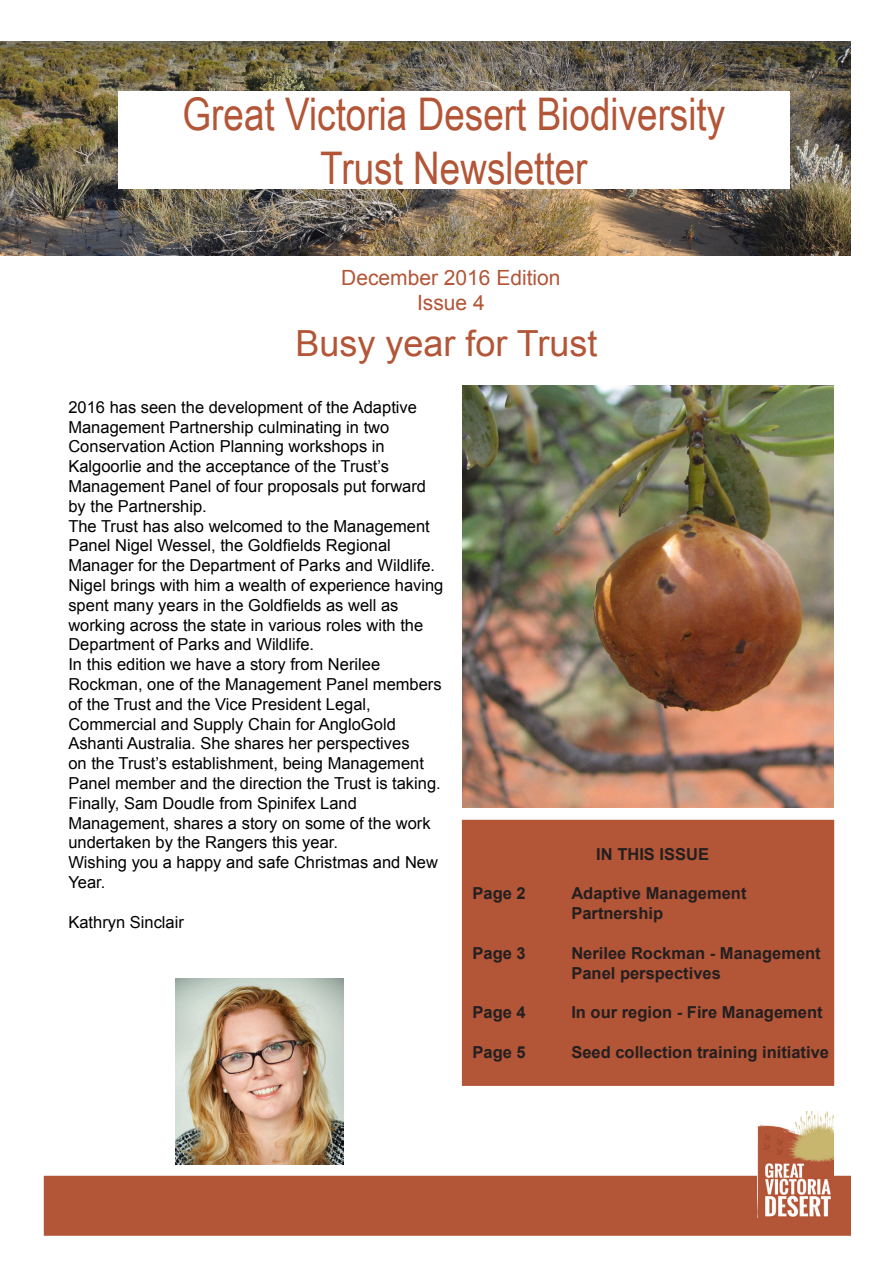
<style>
.page{position:relative;width:893px;height:1263px;background:#fff}
.page>*{position:absolute;margin:0;border:0;box-sizing:border-box;transform-origin:0 0}
.t1{font:45px "Arial Narrow";color:#b35537}
.t2{font:36px "Arial";color:#b35537}
.t3{font:21px "Arial";color:#b35537}
.t4{font:16.5px/19.8px "Arial";color:#000}
.t5{font:700 16.5px/19.8px "Arial";color:#231f20}
</style>
<div class="page">
<img style="left:0;top:41px;width:850px;height:214px">
<div style="left:463px;top:820px;width:370px;height:265px;background:#b35537"></div>
<div style="left:462px;top:820px;width:372px;height:266px;border:2px solid #b35537"></div>
<div style="left:44px;top:1176px;width:807px;height:60px;background:#b35537"></div>
<img style="left:758px;top:1111px;width:75px;height:106px">
<div style="left:118px;top:92px;width:672px;height:97px;background:#fff"></div>
<img style="left:176px;top:979px;width:167px;height:185px">
<img style="left:463px;top:386px;width:370px;height:422px">
<p class="t1" style="left:182px;top:81px;width:544px">Great Victoria Desert Biodiversity</p>
<p class="t1" style="left:320px;top:135px;width:269px">Trust Newsletter</p>
<p class="t3" style="left:341px;top:264px;width:221px">December 2016 Edition</p>
<p class="t3" style="left:417px;top:289px;width:69px">Issue 4</p>
<p class="t2" style="left:295px;top:319px;width:304px">Busy year for Trust</p>
<p class="t4" style="left:68px;top:397px;width:359px">2016 has seen the development of the Adaptive Management Partnership culminating in two Conservation Action Planning workshops in Kalgoorlie and the acceptance of the Trust’s Management Panel of four proposals put forward by the Partnership.</p>
<p class="t4" style="left:68px;top:516px;width:377px">The Trust has also welcomed to the Management Panel Nigel Wessel, the Goldfields Regional Manager for the Department of Parks and Wildlife.<br>Nigel brings with him a wealth of experience having spent many years in the Goldfields as well as working across the state in various roles with the Department of Parks and Wildlife.</p>
<p class="t4" style="left:68px;top:655px;width:375px">In this edition we have a story from Nerilee Rockman, one of the Management Panel members of the Trust and the Vice President Legal, Commercial and Supply Chain for AngloGold Ashanti Australia. She shares her perspectives<br>on the Trust’s establishment, being Management Panel member and the direction the Trust is taking.</p>
<p class="t4" style="left:68px;top:793px;width:364px">Finally, Sam Doudle from Spinifex Land<br>Management, shares a story on some of the work undertaken by the Rangers this year.</p>
<p class="t4" style="left:68px;top:853px;width:371px">Wishing you a happy and safe Christmas and New<br>Year.</p>
<p class="t4" style="left:68px;top:912px;width:117px">Kathryn Sinclair</p>
<p class="t5" style="left:596px;top:845px;width:114px">IN THIS ISSUE</p>
<p class="t5" style="left:473px;top:884px;width:55px">Page 2</p>
<p class="t5" style="left:571px;top:884px;width:177px">Adaptive Management</p>
<p class="t5" style="left:571px;top:904px;width:93px">Partnership</p>
<p class="t5" style="left:473px;top:944px;width:55px">Page 3</p>
<p class="t5" style="left:571px;top:944px;width:251px">Nerilee Rockman - Management<br>Panel perspectives</p>
<p class="t5" style="left:473px;top:1003px;width:55px">Page 4</p>
<p class="t5" style="left:571px;top:1003px;width:253px">In our region - Fire Management</p>
<p class="t5" style="left:473px;top:1043px;width:55px">Page 5</p>
<p class="t5" style="left:571px;top:1043px;width:259px">Seed collection training initiative</p>
</div>
